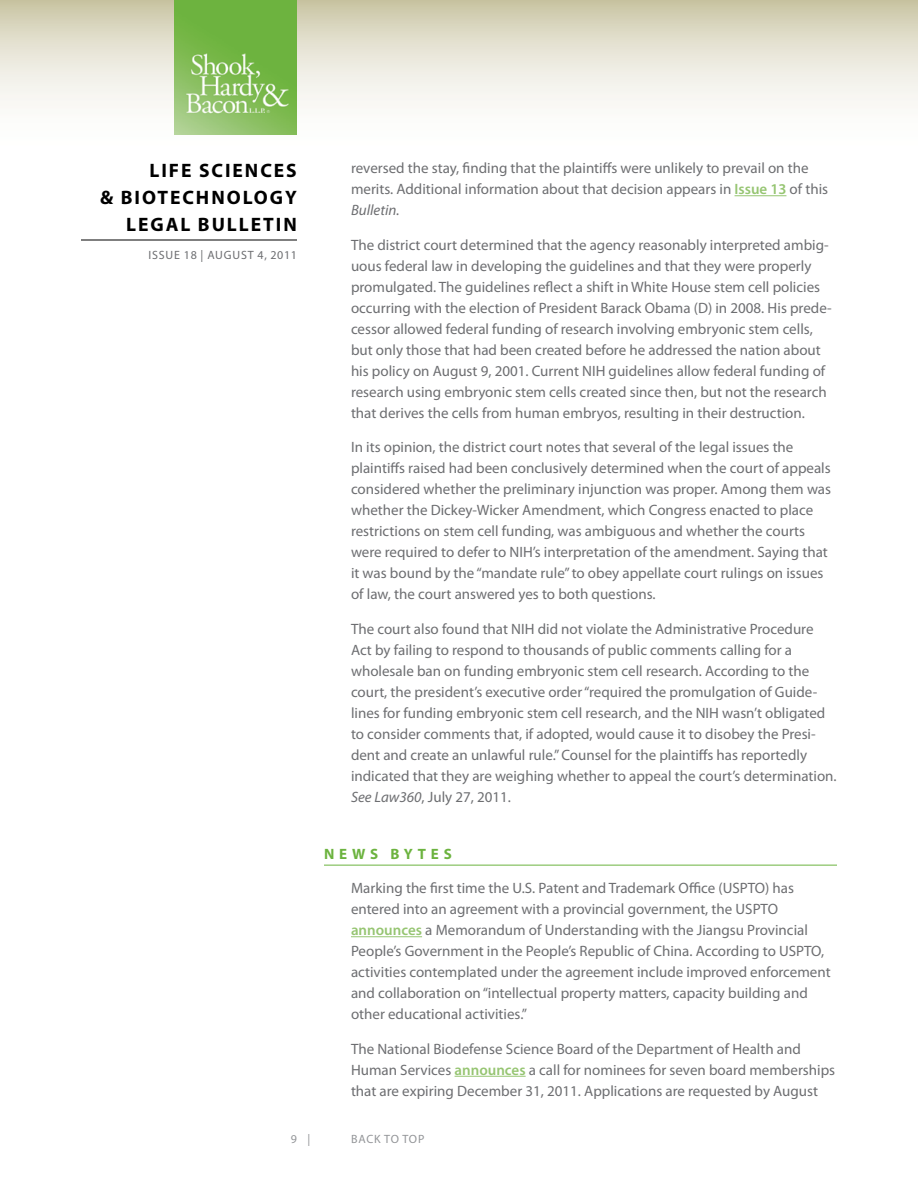
<style>
.page{position:relative;width:918px;height:1188px;background:#fff}
.page>*{position:absolute;margin:0;border:0;box-sizing:border-box;transform-origin:0 0}
.t1{font:700 19.5px "Myriad Pro";letter-spacing:.1em;color:#000}
.t2{font:15px/21px "Myriad Pro";color:#6d6e71}
.t3{font:700 15px "Myriad Pro";letter-spacing:.32em;color:#6cb33f}
.t4{font:12px "Myriad Pro";letter-spacing:.06em;color:#6d6e71}
.t5{font:12px "Myriad Pro";color:#939598}
.s1{font-weight:600;color:#96c572}
.s2{font-style:italic}
</style>
<div class="page">
<svg style="left:0;top:0;width:918px;height:135px"></svg>
<hr style="left:81px;top:240px;width:216px;height:1px;background:#000">
<img style="left:175px;top:0;width:122px;height:135px">
<hr style="left:735px;top:195px;width:51px;height:1px;background:#96c572">
<hr style="left:324px;top:865px;width:513px;height:1px;background:#6cb33f">
<hr style="left:351px;top:936px;width:71px;height:1px;background:#96c572">
<hr style="left:455px;top:1076px;width:71px;height:1px;background:#96c572">
<h1 class="t1" style="left:150px;top:157px;width:149px">LIFE SCIENCES</h1>
<h1 class="t1" style="left:100px;top:184px;width:198px">&amp; BIOTECHNOLOGY</h1>
<h1 class="t1" style="left:126px;top:211px;width:13px">LEG</h1>
<h1 class="t1" style="left:166px;top:211px;width:73px">AL BULLE</h1>
<h1 class="t1" style="left:263px;top:211px;width:23px">TIN</h1>
<p class="t4" style="left:148px;top:248px;width:150px">Issue 18 | AUGUST 4, 2011</p>
<p class="t2" style="left:351px;top:157px;width:479px">reversed the stay, finding that the plaintiffs were unlikely to prevail on the merits. Additional information about that decision appears in <span class="s1">Issue 13</span> of this<br><span class="s2">Bulletin.</span></p>
<p class="t2" style="left:351px;top:234px;width:482px">The district court determined that the agency reasonably interpreted ambig&shy;uous federal law in developing the guidelines and that they were properly promulgated. The guidelines reflect a shift in White House stem cell policies occurring with the election of President Barack Obama (D) in 2008. His prede&shy;cessor allowed federal funding of research involving embryonic stem cells, but only those that had been created before he addressed the nation about his policy on August 9, 2001. Current NIH guidelines allow federal funding of research using embryonic stem cells created since then, but not the research that derives the cells from human embryos, resulting in their destruction.</p>
<p class="t2" style="left:351px;top:436px;width:482px">In its opinion, the district court notes that several of the legal issues the plaintiffs raised had been conclusively determined when the court of appeals considered whether the preliminary injunction was proper. Among them was whether the Dickey-Wicker Amendment, which Congress enacted to place restrictions on stem cell funding, was ambiguous and whether the courts were required to defer to NIH’s interpretation of the amendment. Saying that it was bound by the “mandate rule” to obey appellate court rulings on issues of law, the court answered yes to both questions.</p>
<p class="t2" style="left:351px;top:618px;width:487px">The court also found that NIH did not violate the Administrative Procedure Act by failing to respond to thousands of public comments calling for a wholesale ban on funding embryonic stem cell research. According to the court, the president’s executive order “required the promulgation of Guide&shy;lines for funding embryonic stem cell research, and the NIH wasn’t obligated to consider comments that, if adopted, would cause it to disobey the Presi&shy;dent and create an unlawful rule.” Counsel for the plaintiffs has reportedly indicated that they are weighing whether to appeal the court’s determination.<br><span class="s2">See Law360</span>, July 27, 2011.</p>
<p class="t3" style="left:324px;top:844px;width:129px">N EWS BYT ES</p>
<p class="t2" style="left:351px;top:877px;width:481px">Marking the first time the U.S. Patent and Trademark Office (USPTO) has entered into an agreement with a provincial government, the USPTO <span class="s1">announces</span> a Memorandum of Understanding with the Jiangsu Provincial People’s Government in the People’s Republic of China. According to USPTO, activities contemplated under the agreement include improved enforcement and collaboration on “intellectual property matters, capacity building and other educational activities.”</p>
<p class="t2" style="left:351px;top:1038px;width:486px">The National Biodefense Science Board of the Department of Health and<br>Human Services <span class="s1">announces</span> a call for nominees for seven board memberships that are expiring December 31, 2011. Applications are requested by August</p>
<p class="t5" style="left:291px;top:1132px;width:21px">9 |</p>
<p class="t5" style="left:351px;top:1132px;width:9px">back</p>
<p class="t5" style="left:384px;top:1132px;width:27px">to top</p>
</div>
